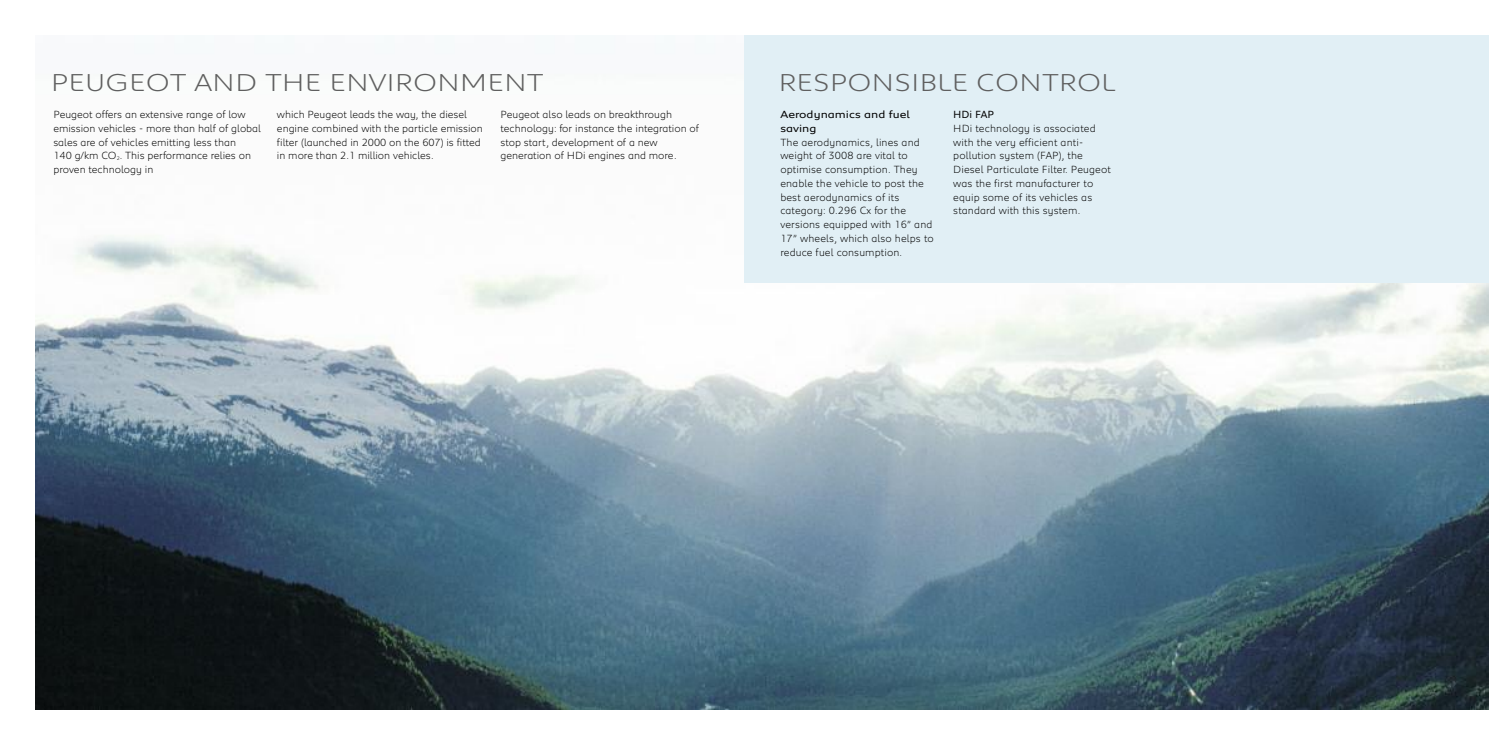
<style>
.page{position:relative;width:1489px;height:745px;background:#fff}
.page>*{position:absolute;margin:0;border:0;box-sizing:border-box;transform-origin:0 0}
.t1{font:300 25px "Peugeot Expanded";color:#5f5f5f}
.t2{font:300 10.62px/13.8px "Peugeot";color:#000}
.t3{font:10.62px/13.8px "Peugeot Expanded";color:#000}
.t4{font:10.62px "Peugeot";color:#000}
.s1{font-size:5.25px}
</style>
<div class="page">
<img style="left:35px;top:235px;width:1453px;height:474px">
<div style="left:744px;top:35px;width:744px;height:248px;background:#e1eff5"></div>
<h1 class="t1" style="left:51px;top:74px;width:494px">PEUGEOT AND THE ENVIRONMENT</h1>
<p class="t2" style="left:53px;top:108px;width:209px">Peugeot offers an extensive range of low emission vehicles - more than half of global sales are of vehicles emitting less than<br>140 g/km CO<span class="s1">2</span>. This performance relies on proven technology in</p>
<p class="t2" style="left:277px;top:108px;width:207px">which Peugeot leads the way, the diesel engine combined with the particle emission filter (launched in 2000 on the 607) is fitted in more than 2.1 million vehicles.</p>
<p class="t2" style="left:500px;top:108px;width:200px">Peugeot also leads on breakthrough technology: for instance the integration of stop start, development of a new generation of HDi engines and more.</p>
<h1 class="t1" style="left:778px;top:74px;width:339px">RESPONSIBLE CONTROL</h1>
<p class="t3" style="left:780px;top:108px;width:131px">Aerodynamics and fuel saving</p>
<p class="t2" style="left:780px;top:136px;width:155px">The aerodynamics, lines and weight of 3008 are vital to optimise consumption. They enable the vehicle to post the best aerodynamics of its category: 0.296 Cx for the versions equipped with 16” and<br>17” wheels, which also helps to reduce fuel consumption.</p>
<p class="t4" style="left:953px;top:111px;width:42px">HDi FAP</p>
<p class="t2" style="left:953px;top:122px;width:159px">HDi technology is associated with the very efficient anti&shy;pollution system (FAP), the<br>Diesel Particulate Filter. Peugeot was the first manufacturer to equip some of its vehicles as standard with this system.</p>
</div>
